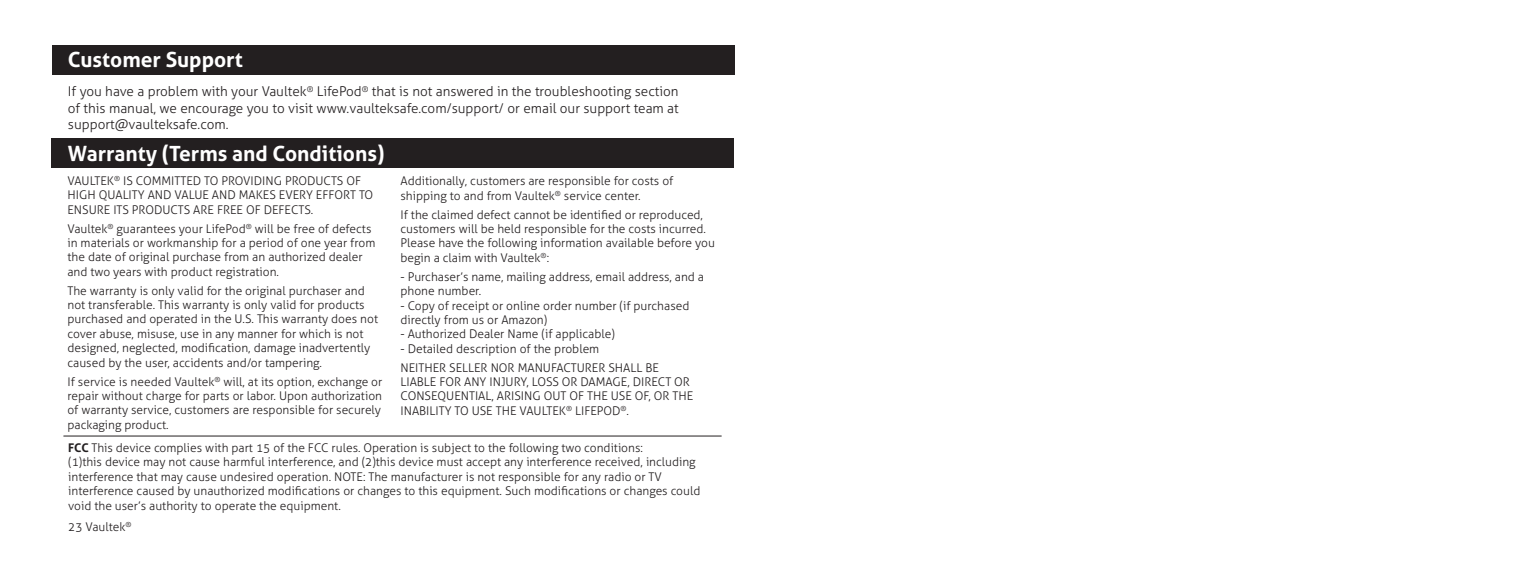
<style>
.page{position:relative;width:1539px;height:567px;background:#fff}
.page>*{position:absolute;margin:0;border:0;box-sizing:border-box;transform-origin:0 0}
.t1{font:700 21px "Aller";color:#fff}
.t2{font:300 13.5px/16.2px "Aller";color:#231f20;text-align:justify}
.t3{font:300 12px/14.4px "Aller";color:#231f20}
.s1{font-weight:700}
</style>
<div class="page">
<div style="left:52px;top:45px;width:682px;height:30px;background:#231f20"></div>
<hr style="left:64px;top:436px;width:657px;height:1px;background:#231f20">
<div style="left:51px;top:138px;width:683px;height:30px;background:#231f20"></div>
<p class="t1" style="left:68px;top:46px;width:176px">Customer Support</p>
<p class="t2" style="left:68px;top:84px;width:612px">If you have a problem with your Vaultek<sup>®</sup> LifePod<sup>®</sup> that is not answered in the troubleshooting section of this manual, we encourage you to visit www.vaulteksafe.com/support/ or email our support team at support@vaulteksafe.com.</p>
<p class="t1" style="left:68px;top:140px;width:318px">Warranty (Terms and Conditions)</p>
<p class="t3" style="left:68px;top:173px;width:307px">VAULTEK<sup>®</sup> IS COMMITTED TO PROVIDING PRODUCTS OF<br>HIGH QUALITY AND VALUE AND MAKES EVERY EFFORT TO<br>ENSURE ITS PRODUCTS ARE FREE OF DEFECTS.</p>
<p class="t3" style="left:68px;top:221px;width:309px">Vaultek<sup>®</sup> guarantees your LifePod<sup>®</sup> will be free of defects in materials or workmanship for a period of one year from the date of original purchase from an authorized dealer and two years with product registration.</p>
<p class="t3" style="left:68px;top:283px;width:312px">The warranty is only valid for the original purchaser and not transferable. This warranty is only valid for products purchased and operated in the U.S. This warranty does not cover abuse, misuse, use in any manner for which is not designed, neglected, modification, damage inadvertently caused by the user, accidents and/or tampering.</p>
<p class="t3" style="left:68px;top:374px;width:316px;text-align:justify">If service is needed Vaultek<sup>®</sup> will, at its option, exchange or repair without charge for parts or labor. Upon authorization of warranty service, customers are responsible for securely packaging product.</p>
<p class="t3" style="left:68px;top:441px;width:576px"><span class="s1">FCC</span> This device complies with part 15 of the FCC rules. Operation is subject to the following two conditions:</p>
<p class="t3" style="left:68px;top:455px;width:634px">(1)this device may not cause harmful interference, and (2)this device must accept any interference received, including interference that may cause undesired operation. NOTE: The manufacturer is not responsible for any radio or TV interference caused by unauthorized modifications or changes to this equipment. Such modifications or changes could void the user’s authority to operate the equipment.</p>
<p class="t3" style="left:400px;top:174px;width:274px">Additionally, customers are responsible for costs of shipping to and from Vaultek<sup>®</sup> service center.</p>
<p class="t3" style="left:400px;top:207px;width:316px">If the claimed defect cannot be identified or reproduced, customers will be held responsible for the costs incurred.<br>Please have the following information available before you begin a claim with Vaultek<sup>®</sup>:</p>
<p class="t3" style="left:400px;top:269px;width:305px">- Purchaser’s name, mailing address, email address, and a phone number.</p>
<p class="t3" style="left:400px;top:298px;width:290px">- Copy of receipt or online order number (if purchased directly from us or Amazon)</p>
<p class="t3" style="left:400px;top:327px;width:216px">- Authorized Dealer Name (if applicable)</p>
<p class="t3" style="left:400px;top:341px;width:200px">- Detailed description of the problem</p>
<p class="t3" style="left:400px;top:360px;width:294px">NEITHER SELLER NOR MANUFACTURER SHALL BE LIABLE FOR ANY INJURY, LOSS OR DAMAGE, DIRECT OR CONSEQUENTIAL, ARISING OUT OF THE USE OF, OR THE INABILITY TO USE THE VAULTEK<sup>®</sup> LIFEPOD<sup>®</sup>.</p>
<p class="t3" style="left:68px;top:519px;width:65px">23 Vaultek<sup>®</sup></p>
</div>
